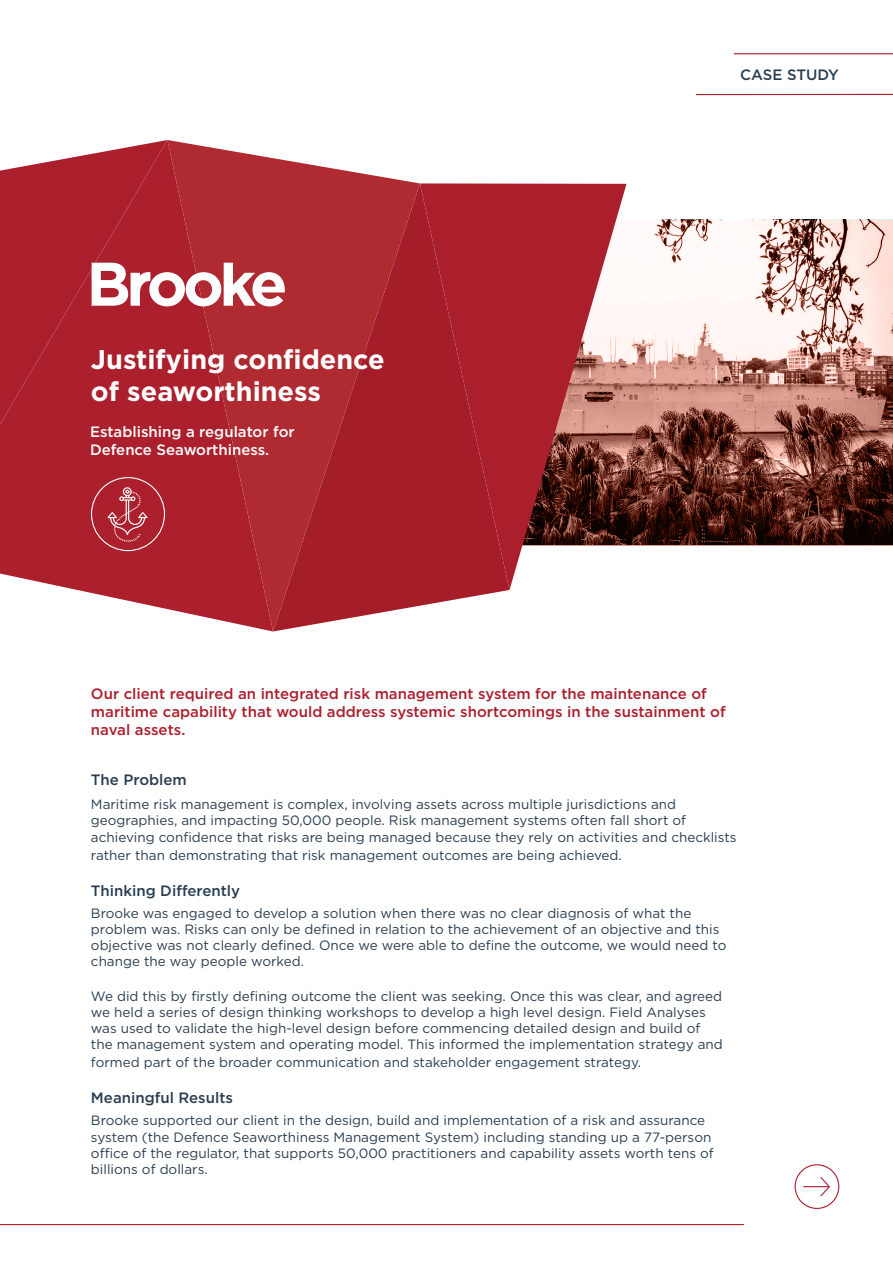
<style>
.page{position:relative;width:893px;height:1263px;background:#fff}
.page>*{position:absolute;margin:0;border:0;box-sizing:border-box;transform-origin:0 0}
.t1{font:700 27px/32.4px "Gotham";color:#fff}
.t2{font:500 15px/18px "Gotham";color:#ac1e2c}
.t3{font:500 15px "Gotham";color:#293e50}
.t4{font:500 15px/18px "Gotham";color:#fff}
.t5{font:13.5px/16.2px "Gotham";color:#293e50}
</style>
<div class="page">
<svg style="left:626px;top:220px;width:267px;height:325px"></svg>
<div style="left:795px;top:1164px;width:44px;height:45px;border:1px solid #ab1e2c;border-radius:50%"></div>
<svg style="left:804px;top:1177px;width:26px;height:20px"></svg>
<svg style="left:0;top:1224px;width:744px;height:2px"></svg>
<svg style="left:0;top:140px;width:167px;height:469px;background:#b2303c"></svg>
<svg style="left:167px;top:140px;width:250px;height:491px;background:#b73f48"></svg>
<svg style="left:273px;top:183px;width:236px;height:448px;background:#af323b"></svg>
<svg style="left:420px;top:183px;width:206px;height:407px;background:#a93c44"></svg>
<svg style="left:92px;top:263px;width:193px;height:43px"></svg>
<svg style="left:695px;top:53px;width:198px;height:43px"></svg>
<svg style="left:107px;top:487px;width:41px;height:55px;background:#b8414c"></svg>
<div style="left:91px;top:477px;width:74px;height:74px;border:1px solid #fff;border-radius:50%"></div>
<p class="t3" style="left:740px;top:65px;width:100px">CASE STUDY</p>
<h1 class="t1" style="left:91px;top:342px;width:295px">Justifying confidence of seaworthiness</h1>
<p class="t4" style="left:90px;top:423px;width:206px">Establishing a regulator for<br>Defence Seaworthiness.</p>
<p class="t2" style="left:91px;top:685px;width:636px">Our client required an integrated risk management system for the maintenance of maritime capability that would address systemic shortcomings in the sustainment of naval assets.</p>
<p class="t3" style="left:91px;top:770px;width:97px">The Problem</p>
<p class="t5" style="left:91px;top:796px;width:647px">Maritime risk management is complex, involving assets across multiple jurisdictions and geographies, and impacting 50,000 people. Risk management systems often fall short of achieving confidence that risks are being managed because they rely on activities and checklists</p>
<p class="t5" style="left:91px;top:846px;width:532px">rather than demonstrating that risk management outcomes are being achieved.</p>
<p class="t3" style="left:91px;top:880px;width:151px">Thinking Differently</p>
<p class="t5" style="left:91px;top:904px;width:637px">Brooke was engaged to develop a solution when there was no clear diagnosis of what the problem was. Risks can only be defined in relation to the achievement of an objective and this objective was not clearly defined. Once we were able to define the outcome, we would need to change the way people worked.</p>
<p class="t5" style="left:91px;top:987px;width:633px">We did this by firstly defining outcome the client was seeking. Once this was clear, and agreed we held a series of design thinking workshops to develop a high level design. Field Analyses was used to validate the high-level design before commencing detailed design and build of the management system and operating model. This informed the implementation strategy and</p>
<p class="t5" style="left:91px;top:1054px;width:552px">formed part of the broader communication and stakeholder engagement strategy.</p>
<p class="t3" style="left:91px;top:1088px;width:144px">Meaningful Results</p>
<p class="t5" style="left:91px;top:1112px;width:624px">Brooke supported our client in the design, build and implementation of a risk and assurance system (the Defence Seaworthiness Management System) including standing up a 77-person office of the regulator, that supports 50,000 practitioners and capability assets worth tens of billions of dollars.</p>
</div>
